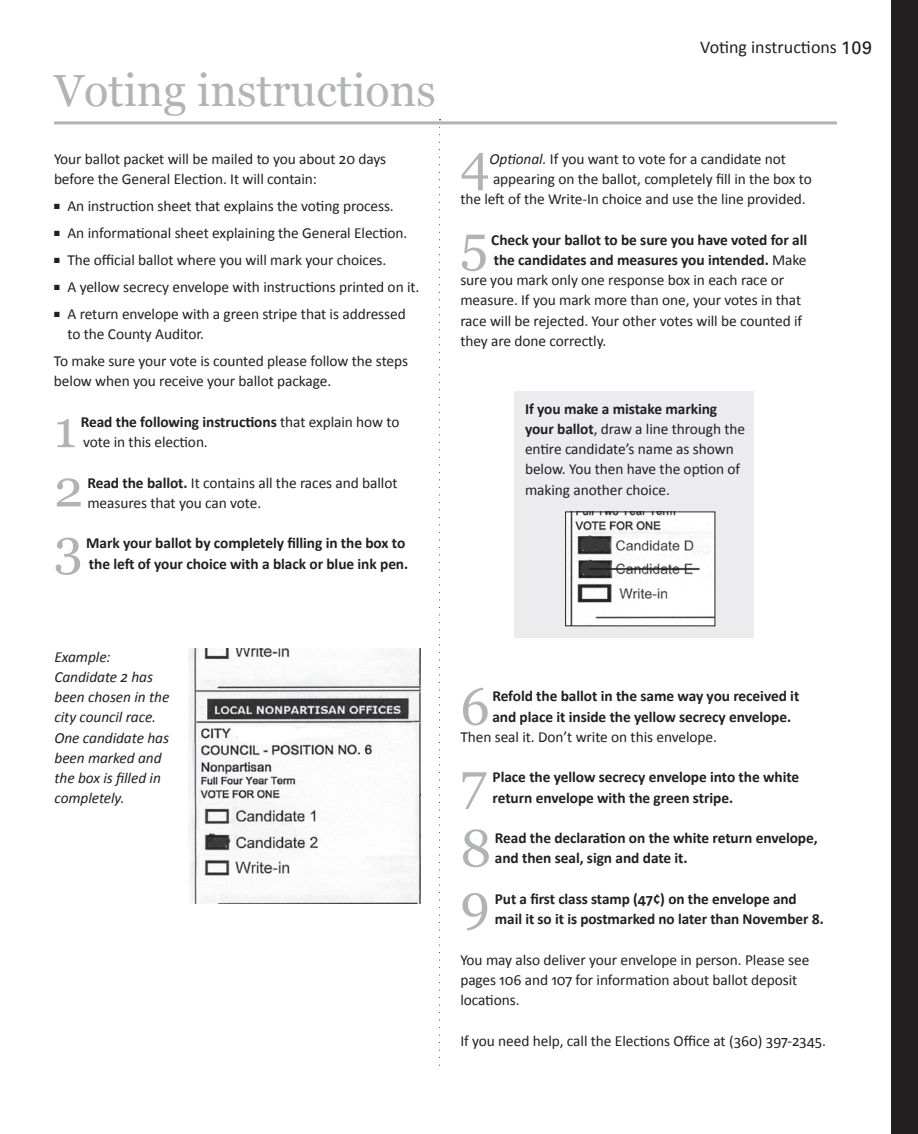
<style>
.page{position:relative;width:918px;height:1134px;background:#fff}
.page>*{position:absolute;margin:0;border:0;box-sizing:border-box;transform-origin:0 0}
.t1{font:52.2px "Georgia";color:#b2b3b7}
.t2{font:45px "Georgia";color:#b2b3b7}
.t3{font:18px "Calibri";color:#231f20}
.t4{font:15.3px/20.2px "Calibri";letter-spacing:-.005em;color:#231f20}
.t5{font:700 15.3px/20.2px "Calibri";letter-spacing:-.005em;color:#231f20}
.t6{font:italic 15.3px/20.2px "Calibri";letter-spacing:-.005em;color:#231f20}
.s1{font-weight:700}
.s2{font-family:"Univers"}
.s3{font-style:italic}
.s4{font-weight:400}
</style>
<div class="page">
<div style="left:891px;top:0;width:27px;height:1134px;background:#231f20"></div>
<svg style="left:439px;top:127px;width:1px;height:939px"></svg>
<div style="left:514px;top:391px;width:240px;height:247px;background:#ececee"></div>
<img style="left:567px;top:514px;width:146px;height:110px">
<div style="left:565px;top:512px;width:150px;height:114px;border:1px solid #231f20"></div>
<img style="left:188px;top:648px;width:232px;height:256px">
<hr style="left:54px;top:121px;width:783px;height:3px;background:#b2b3b7">
<h2 class="t2" style="left:54px;top:58px;width:383px">Voting instructions</h2>
<p class="t4" style="left:54px;top:149px;width:334px">Your ballot packet will be mailed to you about 20 days before the General Election. It will contain:</p>
<p class="t4" style="left:67px;top:192px;width:353px;line-height:27px">An instruction sheet that explains the voting process.<br>An informational sheet explaining the General Election.<br>The official ballot where you will mark your choices.<br>A yellow secrecy envelope with instructions printed on it.<br>A return envelope with a green stripe that is addressed</p>
<p class="t4" style="left:54px;top:321px;width:356px;line-height:27px;text-indent:13px">to the County Auditor.<br>To make sure your vote is counted please follow the steps</p>
<p class="t4" style="left:54px;top:371px;width:279px">below when you receive your ballot package.</p>
<h1 class="t1" style="left:54px;top:391px;width:24px">1</h1>
<p class="t4" style="left:81px;top:412px;width:320px"><span class="s1">Read the following instructions</span> that explain how to vote in this election.</p>
<h1 class="t1" style="left:54px;top:450px;width:31px">2</h1>
<p class="t4" style="left:87px;top:473px;width:312px"><span class="s1">Read the ballot.</span> It contains all the races and ballot measures that you can vote.</p>
<h1 class="t1" style="left:54px;top:510px;width:30px">3</h1>
<p class="t5" style="left:86px;top:533px;width:324px">Mark your ballot by completely filling in the box to the left of your choice with a black or blue ink pen.</p>
<p class="t3" style="left:700px;top:35px;width:173px">Voting instructions <span class="s2">109</span></p>
<h1 class="t1" style="left:460px;top:125px;width:31px">4</h1>
<p class="t4" style="left:490px;top:149px;width:298px"><span class="s3">Optional.</span> If you want to vote for a candidate not</p>
<p class="t4" style="left:493px;top:169px;width:320px">appearing on the ballot, completely fill in the box to</p>
<p class="t4" style="left:460px;top:189px;width:347px">the left of the Write-In choice and use the line provided.</p>
<h1 class="t1" style="left:460px;top:206px;width:29px">5</h1>
<p class="t5" style="left:491px;top:229px;width:318px">Check your ballot to be sure you have voted for all</p>
<p class="t5" style="left:494px;top:250px;width:314px">the candidates and measures you intended. <span class="s4">Make</span></p>
<p class="t4" style="left:460px;top:270px;width:325px">sure you mark only one response box in each race or</p>
<p class="t4" style="left:460px;top:290px;width:342px">measure. If you mark more than one, your votes in that</p>
<p class="t4" style="left:460px;top:311px;width:343px">race will be rejected. Your other votes will be counted if</p>
<p class="t4" style="left:460px;top:331px;width:148px">they are done correctly.</p>
<p class="t4" style="left:525px;top:399px;width:222px"><span class="s1">If you make a mistake marking your ballot</span>, draw a line through the entire candidate’s name as shown below. You then have the option of making another choice.</p>
<p class="t6" style="left:55px;top:646px;width:116px">Example:<br>Candidate 2 has been chosen in the city council race.<br>One candidate has been marked and the box is filled in completely.</p>
<h1 class="t1" style="left:460px;top:669px;width:31px">6</h1>
<p class="t5" style="left:492px;top:686px;width:309px">Refold the ballot in the same way you received it and place it inside the yellow secrecy envelope.</p>
<p class="t4" style="left:460px;top:727px;width:258px">Then seal it. Don’t write on this envelope.</p>
<h1 class="t1" style="left:460px;top:744px;width:28px">7</h1>
<p class="t5" style="left:493px;top:767px;width:308px">Place the yellow secrecy envelope into the white return envelope with the green stripe.</p>
<h1 class="t1" style="left:460px;top:810px;width:33px">8</h1>
<p class="t5" style="left:495px;top:828px;width:324px">Read the declaration on the white return envelope, and then seal, sign and date it.</p>
<h1 class="t1" style="left:460px;top:865px;width:31px">9</h1>
<p class="t5" style="left:495px;top:889px;width:330px">Put a first class stamp (47¢) on the envelope and mail it so it is postmarked no later than November 8.</p>
<p class="t4" style="left:460px;top:949px;width:351px">You may also deliver your envelope in person. Please see pages 106 and 107 for information about ballot deposit locations.</p>
<p class="t4" style="left:460px;top:1030px;width:367px">If you need help, call the Elections Office at (360) 397-2345.</p>
</div>
